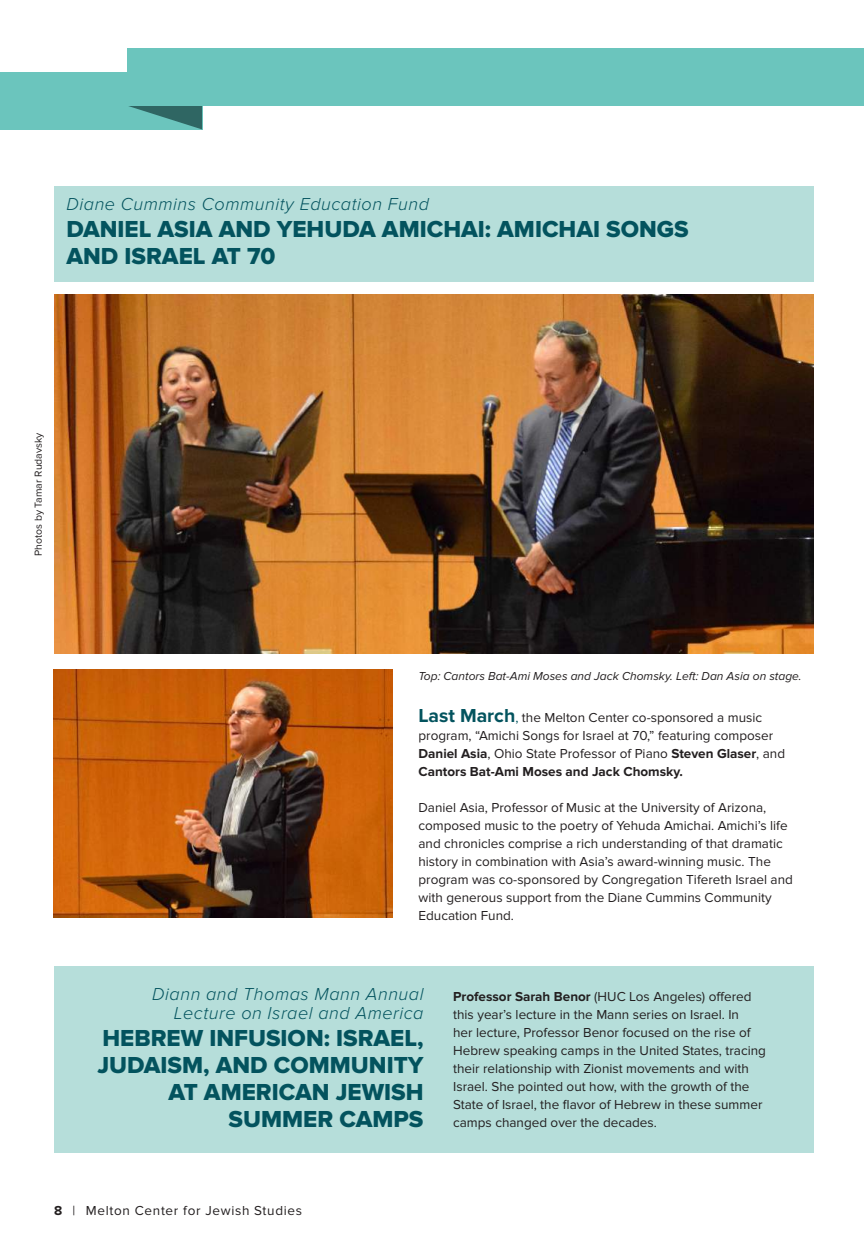
<style>
.page{position:relative;width:864px;height:1242px;background:#fff}
.page>*{position:absolute;margin:0;border:0;box-sizing:border-box;transform-origin:0 0}
.t1{font:24px/27px "Proxima Nova Extrabld";color:#03535e}
.t2{font:italic 300 18px/19.5px "Proxima Nova";letter-spacing:.03em;color:#03535e;text-align:right}
.t3{font:13.5px/18px "Proxima Nova";color:#231f20}
.t4{font:13.5px "Proxima Nova";letter-spacing:.05em;color:#231f20}
.t5{font:italic 12px "Proxima Nova";color:#231f20}
.t6{font:10.5px "Proxima Nova";color:#231f20}
.s1{font-weight:700;font-size:19.5px;color:#03535e}
.s2{color:#03535e}
.s3{font-weight:700}
</style>
<div class="page">
<div style="left:54px;top:186px;width:759px;height:95px;background:#b6deda"></div>
<img style="left:54px;top:295px;width:759px;height:358px">
<img style="left:54px;top:669px;width:338px;height:249px">
<div style="left:54px;top:966px;width:759px;height:187px;background:#b6deda"></div>
<div style="left:0;top:72px;width:202px;height:57px;background:#6bc5bd"></div>
<svg style="left:128px;top:106px;width:74px;height:23px"></svg>
<div style="left:127px;top:48px;width:737px;height:58px;background:#6bc5bd"></div>
<h2 class="t2" style="left:66px;top:195px;width:364px">Diane Cummins Community Education Fund</h2>
<h1 class="t1" style="left:66px;top:216px;width:624px">DANIEL ASIA AND YEHUDA AMICHAI: AMICHAI SONGS<br>AND ISRAEL AT 70</h1>
<p class="t6" style="left:32px;top:556px;width:125px;rotate:-90deg">Photos by Tamar Rudavsky</p>
<p class="t5" style="left:418px;top:669px;width:385px">Top: Cantors Bat-Ami Moses and Jack Chomsky. Left: Dan Asia on stage.</p>
<p class="t3" style="left:418px;top:709px;width:368px"><span class="s1">Last March</span><span class="s2">,</span> the Melton Center co-sponsored a music program, “Amichi Songs for Israel at 70,” featuring composer <span class="s3">Daniel Asia</span>, Ohio State Professor of Piano <span class="s3">Steven Glaser</span>, and <span class="s3">Cantors Bat-Ami Moses and Jack Chomsky.</span></p>
<p class="t3" style="left:419px;top:799px;width:376px">Daniel Asia, Professor of Music at the University of Arizona, composed music to the poetry of Yehuda Amichai. Amichi’s life and chronicles comprise a rich understanding of that dramatic history in combination with Asia’s award-winning music. The program was co-sponsored by Congregation Tifereth Israel and with generous support from the Diane Cummins Community Education Fund.</p>
<h2 class="t2" style="left:152px;top:984px;width:273px">Diann and Thomas Mann Annual<br>Lecture on Israel and America</h2>
<h1 class="t1" style="left:97px;top:1025px;width:328px;text-align:right">HEBREW INFUSION: ISRAEL,<br>JUDAISM, AND COMMUNITY<br>AT AMERICAN JEWISH<br>SUMMER CAMPS</h1>
<p class="t3" style="left:453px;top:987px;width:314px"><span class="s3">Professor Sarah Benor</span> (HUC Los Angeles) offered this year’s lecture in the Mann series on Israel. In<br>her lecture, Professor Benor focused on the rise of Hebrew speaking camps in the United States, tracing their relationship with Zionist movements and with Israel. She pointed out how, with the growth of the State of Israel, the flavor of Hebrew in these summer camps changed over the decades.</p>
<p class="t4" style="left:54px;top:1203px;width:250px"><span class="s3">8</span> | Melton Center for Jewish Studies</p>
</div>
